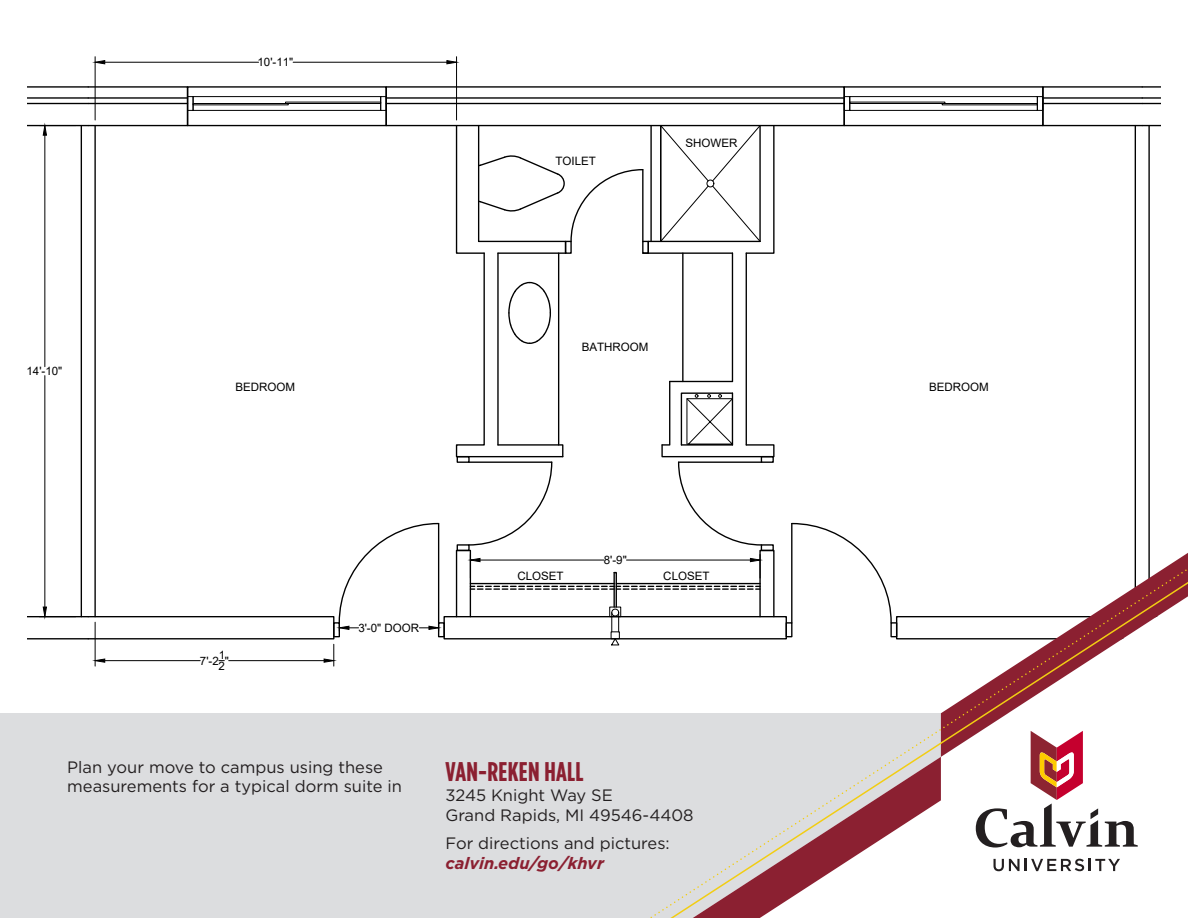
<style>
.page{position:relative;width:1188px;height:918px;background:#fff}
.page>*{position:absolute;margin:0;border:0;box-sizing:border-box;transform-origin:0 0}
.t1{font:700 27px "Gotham Condensed";letter-spacing:.01em;color:#8b2031}
.t2{font:16.5px/19.8px "Gotham";color:#231f20}
.t3{font:italic 700 16.5px "Gotham";color:#8b2031}
.t4{font:11.55px/11.1px "Arial";color:#000}
</style>
<div class="page">
<svg style="left:791px;top:522px;width:65px;height:24px"></svg>
<hr style="left:1135px;top:126px;width:1px;height:491px;background:#000">
<div style="left:333px;top:622px;width:7px;height:15px;border:1px solid #000"></div>
<div style="left:438px;top:622px;width:7px;height:15px;border:1px solid #000"></div>
<div style="left:844px;top:96px;width:6px;height:15px;border:1px solid #000"></div>
<div style="left:1037px;top:96px;width:6px;height:15px;border:1px solid #000"></div>
<div style="left:849px;top:96px;width:189px;height:15px;border:1px solid #000"></div>
<div style="left:849px;top:102px;width:96px;height:2px;border:1px solid #000"></div>
<div style="left:942px;top:103px;width:96px;height:2px;border:1px solid #000"></div>
<hr style="left:1043px;top:103px;width:99px;height:1px;background:#000">
<hr style="left:1043px;top:97px;width:99px;height:2px;background:#000">
<div style="left:844px;top:86px;width:200px;height:40px;border:1px solid #000"></div>
<div style="left:380px;top:96px;width:7px;height:15px;border:1px solid #000"></div>
<div style="left:187px;top:96px;width:7px;height:15px;border:1px solid #000"></div>
<div style="left:193px;top:96px;width:188px;height:15px;border:1px solid #000"></div>
<div style="left:285px;top:102px;width:96px;height:2px;border:1px solid #000"></div>
<div style="left:193px;top:103px;width:96px;height:2px;border:1px solid #000"></div>
<div style="left:187px;top:86px;width:200px;height:40px;border:1px solid #000"></div>
<hr style="left:88px;top:97px;width:100px;height:2px;background:#000">
<hr style="left:386px;top:97px;width:458px;height:2px;background:#000">
<hr style="left:88px;top:103px;width:100px;height:1px;background:#000">
<hr style="left:386px;top:103px;width:458px;height:1px;background:#000">
<hr style="left:94px;top:126px;width:2px;height:491px;background:#000">
<div style="left:88px;top:86px;width:100px;height:40px;border:1px solid #000"></div>
<div style="left:386px;top:86px;width:459px;height:40px;border:1px solid #000"></div>
<div style="left:1042px;top:86px;width:101px;height:40px;border:1px solid #000"></div>
<div style="left:88px;top:616px;width:246px;height:23px;border:1px solid #000"></div>
<hr style="left:81px;top:126px;width:1px;height:491px;background:#000">
<hr style="left:27px;top:103px;width:61px;height:1px;background:#000">
<hr style="left:27px;top:97px;width:61px;height:2px;background:#000">
<hr style="left:27px;top:125px;width:61px;height:1px;background:#000">
<hr style="left:27px;top:86px;width:61px;height:2px;background:#000">
<hr style="left:27px;top:616px;width:61px;height:1px;background:#000">
<hr style="left:27px;top:638px;width:61px;height:1px;background:#000">
<svg style="left:1142px;top:97px;width:19px;height:7px"></svg>
<hr style="left:1148px;top:126px;width:2px;height:491px;background:#000">
<svg style="left:1142px;top:125px;width:19px;height:1px"></svg>
<svg style="left:1142px;top:86px;width:19px;height:2px"></svg>
<div style="left:456px;top:550px;width:15px;height:67px;border:1px solid #000"></div>
<div style="left:457px;top:544px;width:13px;height:7px;border:1px solid #000"></div>
<svg style="left:455px;top:124px;width:320px;height:422px"></svg>
<hr style="left:682px;top:253px;width:2px;height:128px;background:#000">
<hr style="left:45px;top:135px;width:1px;height:232px;background:#000">
<hr style="left:45px;top:376px;width:1px;height:231px;background:#000">
<svg style="left:42px;top:126px;width:5px;height:10px"></svg>
<svg style="left:42px;top:606px;width:5px;height:10px"></svg>
<hr style="left:95px;top:57px;width:1px;height:63px;background:#000">
<hr style="left:456px;top:57px;width:1px;height:63px;background:#000">
<hr style="left:105px;top:62px;width:154px;height:1px;background:#000">
<hr style="left:293px;top:62px;width:154px;height:1px;background:#000">
<svg style="left:94px;top:60px;width:12px;height:5px"></svg>
<svg style="left:446px;top:60px;width:11px;height:5px"></svg>
<hr style="left:95px;top:622px;width:1px;height:44px;background:#000">
<hr style="left:105px;top:660px;width:95px;height:1px;background:#000">
<hr style="left:229px;top:660px;width:95px;height:1px;background:#000">
<svg style="left:94px;top:658px;width:12px;height:5px"></svg>
<svg style="left:323px;top:644px;width:12px;height:22px"></svg>
<svg style="left:338px;top:522px;width:102px;height:109px"></svg>
<svg style="left:470px;top:555px;width:97px;height:85px"></svg>
<div style="left:0;top:713px;width:1188px;height:205px;background:#dcdddf"></div>
<svg style="left:553px;top:565px;width:14px;height:75px"></svg>
<svg style="left:567px;top:546px;width:621px;height:372px"></svg>
<svg style="left:976px;top:731px;width:162px;height:117px;background:#dccaca"></svg>
<svg style="left:994px;top:859px;width:126px;height:12px;background:#b3b1b2"></svg>
<p class="t4" style="left:258px;top:57px;width:37px">10'-11"</p>
<p class="t4" style="left:555px;top:156px;width:42px">TOILET</p>
<p class="t4" style="left:685px;top:137px;width:54px">SHOWER</p>
<p class="t4" style="left:27px;top:366px;width:37px">14'-10"</p>
<p class="t4" style="left:235px;top:381px;width:61px">BEDROOM</p>
<p class="t4" style="left:582px;top:341px;width:68px">BATHROOM</p>
<p class="t4" style="left:200px;top:655px;width:20px">7'-2</p>
<p class="t4" style="left:219px;top:650px;width:8px">1<br>2</p>
<p class="t4" style="left:225px;top:655px;width:6px">"</p>
<p class="t4" style="left:358px;top:622px;width:62px">3'-0" DOOR</p>
<p class="t4" style="left:517px;top:570px;width:48px">CLOSET</p>
<p class="t4" style="left:604px;top:554px;width:25px">8'-9"</p>
<p class="t4" style="left:663px;top:570px;width:48px">CLOSET</p>
<p class="t2" style="left:67px;top:757px;width:336px">Plan your move to campus using these measurements for a typical dorm suite in</p>
<p class="t1" style="left:445px;top:756px;width:140px">VAN-REKEN HALL</p>
<p class="t2" style="left:445px;top:785px;width:169px">3245 Knight Way SE</p>
<p class="t2" style="left:445px;top:805px;width:250px">Grand Rapids, MI 49546-4408</p>
<p class="t2" style="left:445px;top:833px;width:226px">For directions and pictures:</p>
<p class="t3" style="left:445px;top:852px;width:160px">calvin.edu/go/khvr</p>
<p class="t4" style="left:929px;top:381px;width:61px">BEDROOM</p>
</div>
